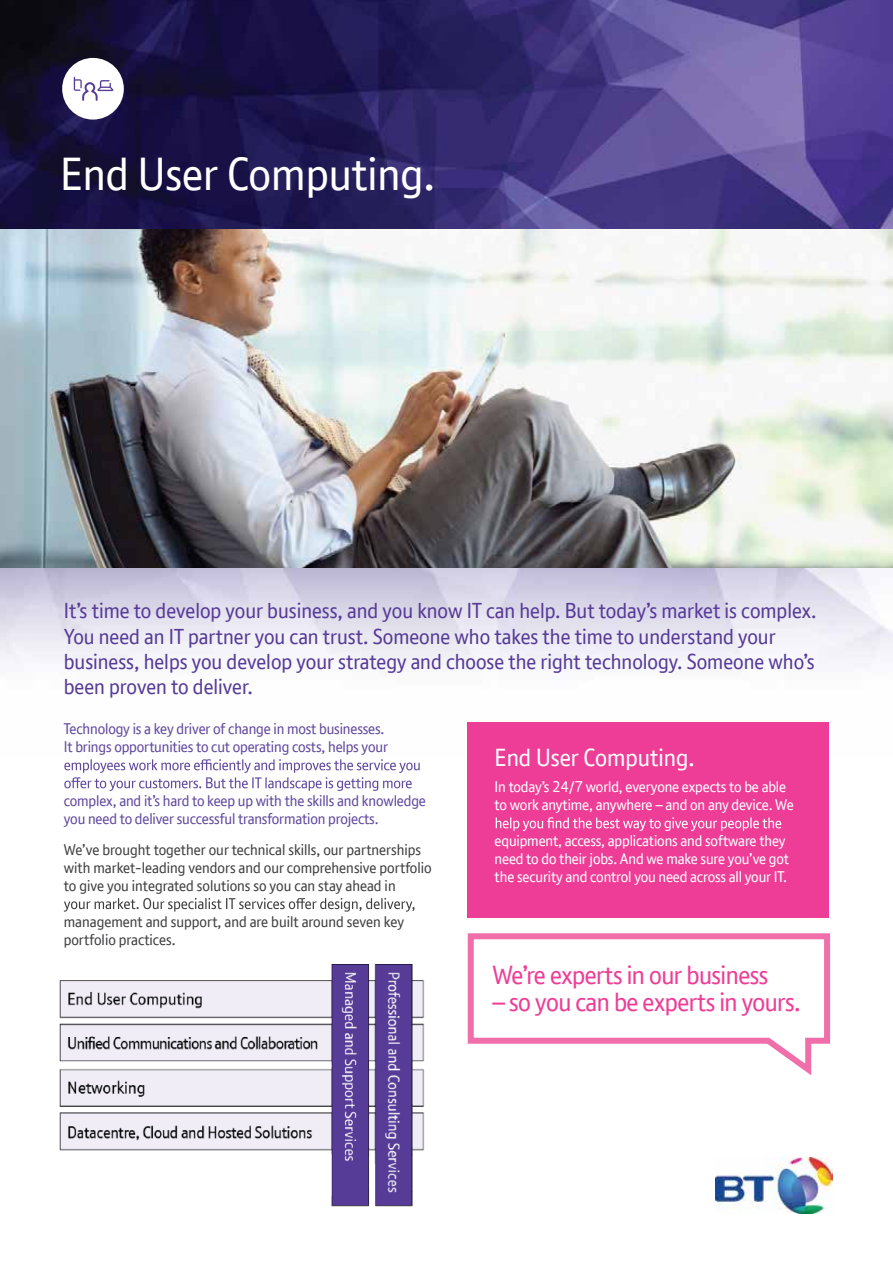
<style>
.page{position:relative;width:893px;height:1263px;background:#fff}
.page>*{position:absolute;margin:0;border:0;box-sizing:border-box;transform-origin:0 0}
.t1{font:45px "BT Font";color:#fff}
.t2{font:25.5px "BT Font";letter-spacing:-.02em;color:#ee3d96}
.t3{font:24px "BT Font";color:#fff}
.t4{font:21px/25.2px "BT Font";color:#563b97}
.t5{font:15px/18px "BT Font";color:#414042}
.t6{font:15px/18px "BT Font";letter-spacing:-.01em;color:#fff}
.t7{font:15px/18px "BT Font";letter-spacing:-.01em;color:#624a9e}
</style>
<div class="page">
<img style="left:0;top:0;width:893px;height:756px">
<img style="left:0;top:230px;width:893px;height:337px">
<div style="left:62px;top:58px;width:62px;height:62px;background:#fff;border-radius:50%"></div>
<svg style="left:74px;top:77px;width:39px;height:24px"></svg>
<svg style="left:64px;top:759px;width:356px;height:32px"></svg>
<svg style="left:64px;top:898px;width:351px;height:14px"></svg>
<div style="left:468px;top:723px;width:361px;height:195px;background:#ee3d96"></div>
<svg style="left:496px;top:817px;width:285px;height:14px"></svg>
<svg style="left:467px;top:933px;width:364px;height:142px"></svg>
<img style="left:716px;top:1158px;width:117px;height:55px">
<img style="left:60px;top:964px;width:364px;height:242px">
<h1 class="t1" style="left:60px;top:145px;width:377px">End User Computing.</h1>
<p class="t4" style="left:64px;top:598px;width:754px">It’s time to develop your business, and you know IT can help. But today’s market is complex.<br>You need an IT partner you can trust. Someone who takes the time to understand your business, helps you develop your strategy and choose the right technology. Someone who’s been proven to deliver.</p>
<p class="t7" style="left:64px;top:720px;width:326px">Technology is a key driver of change in most businesses.<br>It brings opportunities to cut operating costs, helps your</p>
<p class="t3" style="left:495px;top:741px;width:202px">End User Computing.</p>
<p class="t6" style="left:495px;top:778px;width:301px">In today’s 24/7 world, everyone expects to be able to work anytime, anywhere – and on any device. We</p>
<p class="t6" style="left:495px;top:832px;width:296px">equipment, access, applications and software they need to do their jobs. And we make sure you’ve got the security and control you need across all your IT.</p>
<p class="t7" style="left:64px;top:792px;width:364px">complex, and it’s hard to keep up with the skills and knowledge you need to deliver successful transformation projects.</p>
<p class="t5" style="left:64px;top:840px;width:369px">We’ve brought together our technical skills, our partnerships with market-leading vendors and our comprehensive portfolio to give you integrated solutions so you can stay ahead in</p>
<p class="t5" style="left:64px;top:912px;width:342px">management and support, and are built around seven key portfolio practices.</p>
<p class="t2" style="left:492px;top:958px;width:277px">We’re experts in our business</p>
<p class="t2" style="left:492px;top:985px;width:310px">– so you can be experts in yours.</p>
</div>
